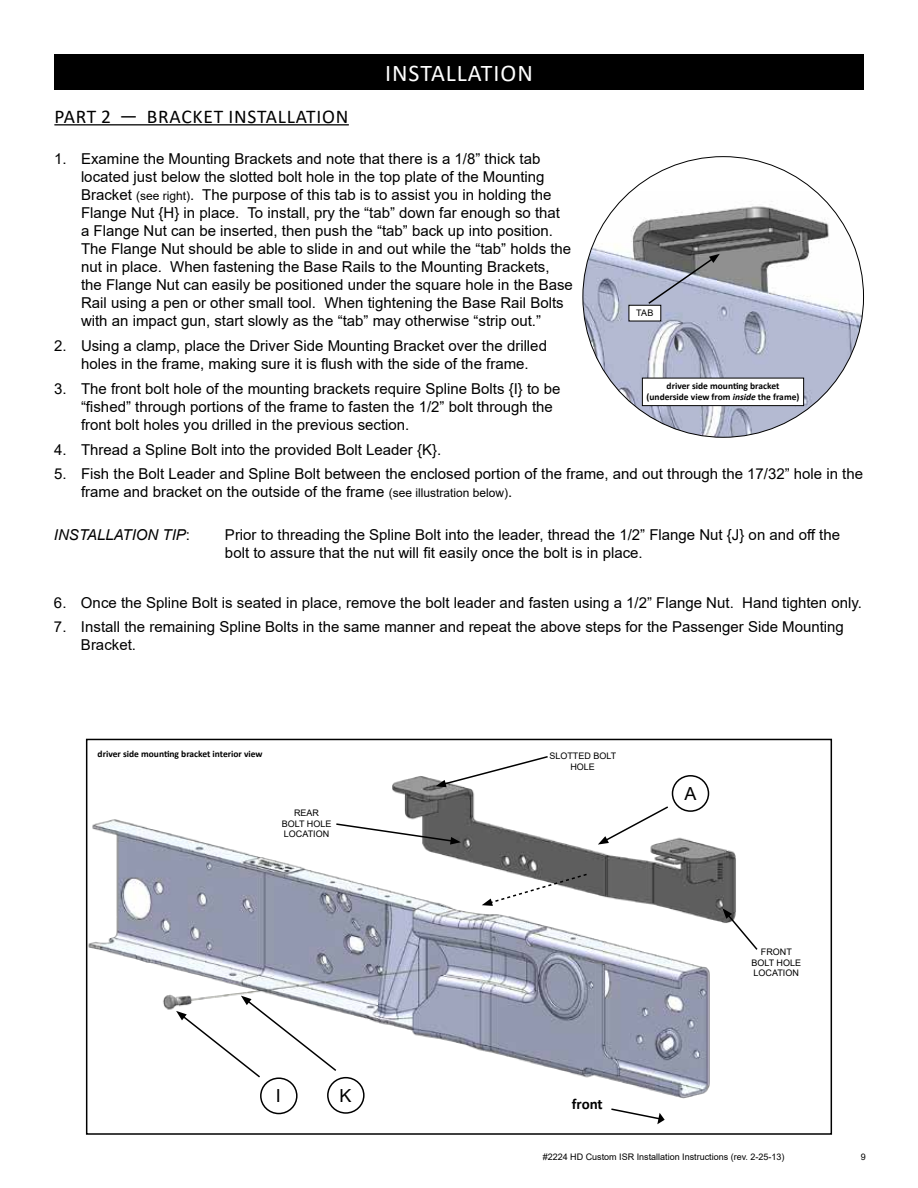
<style>
.page{position:relative;width:918px;height:1188px;background:#fff}
.page>*{position:absolute;margin:0;border:0;box-sizing:border-box;transform-origin:0 0}
.t1{font:24px "Calibri";letter-spacing:.04em;color:#fff}
.t2{font:19.5px "Calibri";letter-spacing:.04em;color:#000}
.t3{font:18px "Arial";color:#000}
.t4{font:15px/18px "Arial";color:#000}
.t5{font:italic 15px "Arial";color:#000}
.t6{font:700 15px "Calibri";letter-spacing:-.005em;color:#000}
.t7{font:700 9.45px/11.4px "Calibri";color:#000;text-align:center}
.t8{font:9px/10.8px "Arial";color:#000;text-align:center}
.s1{font-size:12px}
.s2{font-style:normal}
.s3{font-style:italic}
</style>
<div class="page">
<div style="left:54px;top:54px;width:810px;height:36px;background:#000"></div>
<img style="left:584px;top:191px;width:280px;height:246px">
<hr style="left:54px;top:124px;width:295px;height:1px;background:#000">
<img style="left:89px;top:775px;width:647px;height:324px">
<div style="left:86px;top:739px;width:746px;height:396px;border:2px solid #000"></div>
<div style="left:672px;top:775px;width:37px;height:37px;border:2px solid #000;border-radius:50%"></div>
<div style="left:260px;top:1077px;width:38px;height:37px;border:2px solid #000;border-radius:50%"></div>
<div style="left:327px;top:1077px;width:38px;height:37px;border:2px solid #000;border-radius:50%"></div>
<svg style="left:598px;top:805px;width:72px;height:40px"></svg>
<svg style="left:611px;top:1108px;width:54px;height:16px"></svg>
<svg style="left:482px;top:873px;width:106px;height:33px"></svg>
<svg style="left:176px;top:996px;width:162px;height:83px"></svg>
<svg style="left:647px;top:254px;width:73px;height:51px"></svg>
<div style="left:629px;top:305px;width:32px;height:16px;background:#fff"></div>
<div style="left:642px;top:378px;width:162px;height:28px;background:#fff"></div>
<div style="left:642px;top:378px;width:162px;height:28px;border:1px solid #000"></div>
<svg style="left:435px;top:756px;width:114px;height:31px"></svg>
<svg style="left:335px;top:822px;width:126px;height:23px"></svg>
<svg style="left:722px;top:908px;width:36px;height:43px"></svg>
<h1 class="t1" style="left:385px;top:56px;width:149px">INSTALLATION</h1>
<h2 class="t2" style="left:54px;top:103px;width:296px">PART 2 — BRACKET INSTALLATION</h2>
<p class="t4" style="left:81px;top:150px;width:493px;text-indent:-27px">1. Examine the Mounting Brackets and note that there is a 1/8” thick tab located just below the slotted bolt hole in the top plate of the Mounting Bracket <span class="s1">(see right)</span>. The purpose of this tab is to assist you in holding the Flange Nut {H} in place. To install, pry the “tab” down far enough so that<br>a Flange Nut can be inserted, then push the “tab” back up into position.<br>The Flange Nut should be able to slide in and out while the “tab” holds the nut in place. When fastening the Base Rails to the Mounting Brackets, the Flange Nut can easily be positioned under the square hole in the Base Rail using a pen or other small tool. When tightening the Base Rail Bolts with an impact gun, start slowly as the “tab” may otherwise “strip out.”</p>
<p class="t4" style="left:54px;top:337px;width:495px;text-align:center">2. Using a clamp, place the Driver Side Mounting Bracket over the drilled holes in the frame, making sure it is flush with the side of the frame.</p>
<p class="t4" style="left:81px;top:380px;width:481px;text-indent:-27px">3. The front bolt hole of the mounting brackets require Spline Bolts {I} to be “fished” through portions of the frame to fasten the 1/2” bolt through the front bolt holes you drilled in the previous section.</p>
<p class="t4" style="left:54px;top:440px;width:389px">4. Thread a Spline Bolt into the provided Bolt Leader {K}.</p>
<p class="t4" style="left:81px;top:465px;width:784px;text-indent:-27px">5. Fish the Bolt Leader and Spline Bolt between the enclosed portion of the frame, and out through the 17/32” hole in the frame and bracket on the outside of the frame <span class="s1">(see illustration below)</span>.</p>
<p class="t5" style="left:54px;top:525px;width:138px">INSTALLATION TIP<span class="s2">:</span></p>
<p class="t4" style="left:225px;top:526px;width:617px">Prior to threading the Spline Bolt into the leader, thread the 1/2” Flange Nut {J} on and off the bolt to assure that the nut will fit easily once the bolt is in place.</p>
<p class="t4" style="left:54px;top:593px;width:810px">6. Once the Spline Bolt is seated in place, remove the bolt leader and fasten using a 1/2” Flange Nut. Hand tighten only.</p>
<p class="t4" style="left:81px;top:618px;width:764px;text-indent:-27px">7. Install the remaining Spline Bolts in the same manner and repeat the above steps for the Passenger Side Mounting<br>Bracket.</p>
<p class="t8" style="left:636px;top:308px;width:19px">TAB</p>
<p class="t7" style="left:647px;top:380px;width:154px">driver side mounting bracket (underside view from <span class="s3">inside</span> the frame)</p>
<p class="t7" style="left:98px;top:748px;width:166px">driver side mounting bracket interior view</p>
<p class="t8" style="left:549px;top:751px;width:68px">SLOTTED BOLT<br>HOLE</p>
<p class="t8" style="left:282px;top:807px;width:51px">REAR<br>BOLT HOLE<br>LOCATION</p>
<p class="t3" style="left:276px;top:1083px;width:7px">I</p>
<p class="t3" style="left:339px;top:1083px;width:14px">K</p>
<p class="t6" style="left:572px;top:1093px;width:33px">front</p>
<p class="t3" style="left:685px;top:781px;width:14px">A</p>
<p class="t8" style="left:751px;top:946px;width:51px">FRONT<br>BOLT HOLE<br>LOCATION</p>
<p class="t8" style="left:543px;top:1151px;width:243px">#2224 HD Custom ISR Installation Instructions (rev. 2-25-13)</p>
<p class="t8" style="left:861px;top:1151px;width:7px">9</p>
</div>
